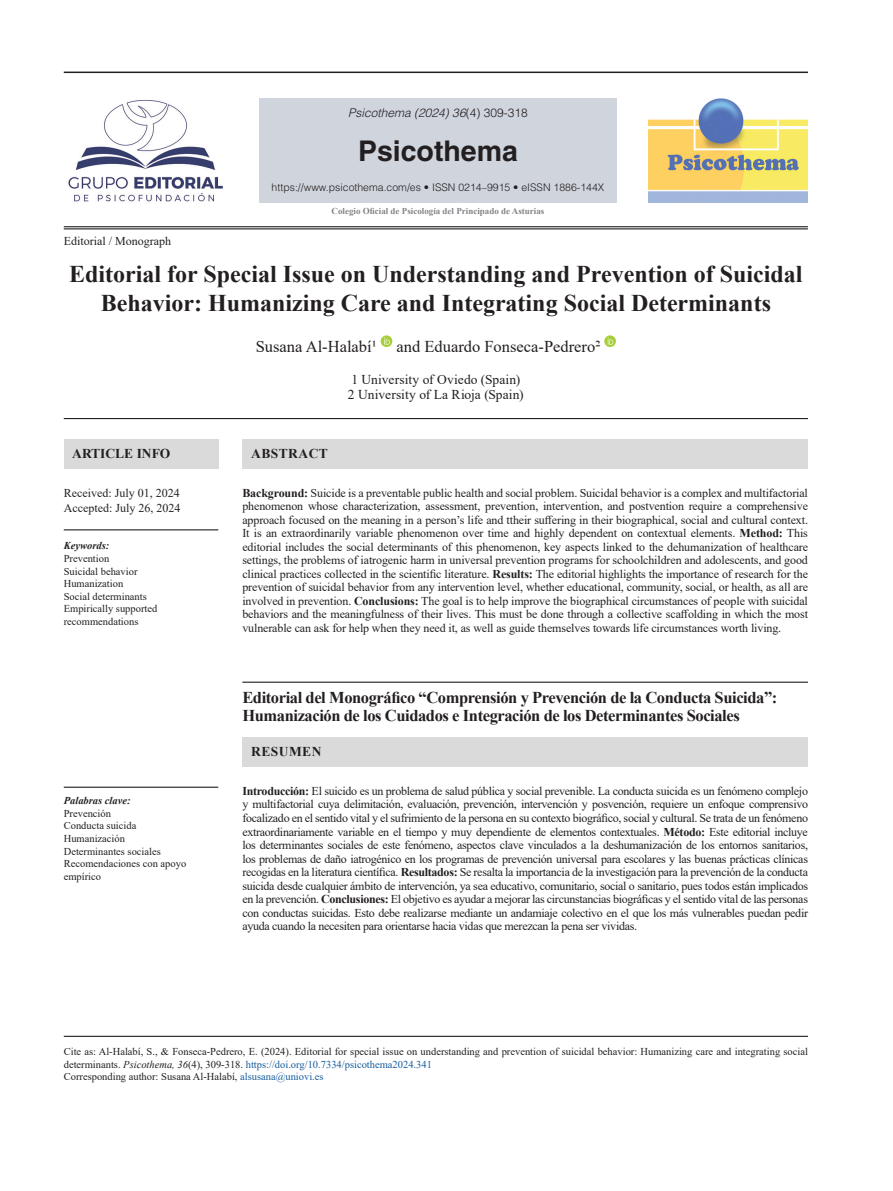
<style>
.page{position:relative;width:893px;height:1191px;background:#fff}
.page>*{position:absolute;margin:0;border:0;box-sizing:border-box;transform-origin:0 0}
.t1{font:700 28.5px "Helvetica LT Std";color:#231f20}
.TITULO{font:700 24px/28.8px "Times New Roman";color:#231f20;text-align:center}
.TITULO_2{font:700 16.5px/18px "Times New Roman";letter-spacing:-.025em;color:#231f20}
.AUTORES{font:16.5px "Times New Roman";color:#231f20}
.FILIACION{font:13.5px "Times New Roman";letter-spacing:.005em;color:#231f20}
.t2{font:700 13.5px "Times New Roman";letter-spacing:.035em;color:#231f20}
.t3{font:700 13.5px "Times New Roman";color:#231f20}
.Resumen{font:12px/13.5px "Times New Roman";letter-spacing:-.01em;color:#231f20;text-align:justify}
.Fechas_de_recepción{font:12px/15px "Times New Roman";color:#231f20}
.t4{font:italic 300 12px "Helvetica LT Std";color:#231f20}
.Palabras_clave{font:10.5px/12.6px "Times New Roman";color:#231f20}
.t5{font:300 10.5px "Helvetica LT Std";color:#231f20}
.Palabras_clave-2{font:italic 700 10.5px "Times New Roman";color:#231f20}
.t6{font:700 9px "Times New Roman";color:#808285}
.s1{font-style:normal}
.s2{font-weight:700}
.s3{font-style:italic}
.s4{color:#175d9e}
</style>
<div class="page">
<hr style="left:64px;top:418px;width:744px;height:1px;background:#231f20">
<hr style="left:64px;top:1035px;width:744px;height:2px;background:#231f20">
<hr style="left:64px;top:786px;width:154px;height:1px;background:#231f20">
<hr style="left:242px;top:681px;width:566px;height:2px;background:#231f20">
<hr style="left:64px;top:529px;width:154px;height:1px;background:#231f20">
<div style="left:242px;top:439px;width:566px;height:30px;background:#dadada"></div>
<div style="left:64px;top:439px;width:154px;height:30px;background:#dadada"></div>
<div style="left:381px;top:335px;width:11px;height:12px;background:#a6ce39;border-radius:50%"></div>
<svg style="left:384px;top:337px;width:6px;height:8px"></svg>
<svg style="left:604px;top:335px;width:12px;height:12px"></svg>
<svg style="left:608px;top:337px;width:5px;height:8px"></svg>
<hr style="left:64px;top:226px;width:744px;height:1px;background:#231f20">
<hr style="left:64px;top:72px;width:744px;height:1px;background:#231f20">
<hr style="left:64px;top:228px;width:744px;height:1px;background:#231f20">
<div style="left:259px;top:98px;width:358px;height:105px;background:#d0d4dd"></div>
<img style="left:68px;top:100px;width:155px;height:102px">
<img style="left:648px;top:98px;width:160px;height:105px">
<div style="left:242px;top:737px;width:566px;height:29px;background:#dadada"></div>
<p class="t4" style="left:348px;top:105px;width:181px">Psicothema (2024) 36<span class="s1">(4) 309-318</span></p>
<p class="t1" style="left:358px;top:133px;width:161px">Psicothema</p>
<p class="t5" style="left:272px;top:181px;width:334px">https://www.psicothema.com/es • ISSN 0214–9915 • eISSN 1886-144X</p>
<p class="Resumen" style="left:64px;top:234px;width:109px">Editorial / Monograph</p>
<p class="t6" style="left:332px;top:205px;width:214px">Colegio Oficial de Psicología del Principado de Asturias</p>
<p class="TITULO" style="left:69px;top:259px;width:735px">Editorial for Special Issue on Understanding and Prevention of Suicidal<br>Behavior: Humanizing Care and Integrating Social Determinants</p>
<p class="AUTORES" style="left:256px;top:334px;width:346px">Susana Al-Halabí1 and Eduardo Fonseca-Pedrero2</p>
<p class="FILIACION" style="left:351px;top:370px;width:171px">1 University of Oviedo (Spain)</p>
<p class="FILIACION" style="left:348px;top:385px;width:177px">2 University of La Rioja (Spain)</p>
<p class="t3" style="left:72px;top:444px;width:100px">ARTICLE INFO</p>
<p class="Fechas_de_recepción" style="left:64px;top:485px;width:118px">Received: July 01, 2024<br>Accepted: July 26, 2024</p>
<p class="Palabras_clave-2" style="left:64px;top:538px;width:47px">Keywords:</p>
<p class="Palabras_clave" style="left:64px;top:552px;width:47px">Prevention</p>
<p class="Palabras_clave" style="left:64px;top:564px;width:75px">Suicidal behavior</p>
<p class="Palabras_clave" style="left:64px;top:577px;width:61px">Humanization</p>
<p class="Palabras_clave" style="left:64px;top:589px;width:85px">Social determinants</p>
<p class="Palabras_clave" style="left:64px;top:602px;width:95px">Empirically supported recommendations</p>
<p class="Palabras_clave-2" style="left:64px;top:793px;width:68px">Palabras clave:</p>
<p class="Palabras_clave" style="left:64px;top:806px;width:49px">Prevención</p>
<p class="Palabras_clave" style="left:64px;top:819px;width:74px">Conducta suicida</p>
<p class="Palabras_clave" style="left:64px;top:832px;width:63px">Humanización</p>
<p class="Palabras_clave" style="left:64px;top:844px;width:99px">Determinantes sociales</p>
<p class="Palabras_clave" style="left:64px;top:857px;width:124px">Recomendaciones con apoyo empírico</p>
<p class="t2" style="left:251px;top:444px;width:78px">ABSTRACT</p>
<p class="Resumen" style="left:242px;top:486px;width:567px"><span class="s2">Background:</span> Suicide is a preventable public health and social problem. Suicidal behavior is a complex and multifactorial phenomenon whose characterization, assessment, prevention, intervention, and postvention require a comprehensive approach focused on the meaning in a person’s life and ttheir suffering in their biographical, social and cultural context.<br>It is an extraordinarily variable phenomenon over time and highly dependent on contextual elements. <span class="s2">Method:</span> This editorial includes the social determinants of this phenomenon, key aspects linked to the dehumanization of healthcare settings, the problems of iatrogenic harm in universal prevention programs for schoolchildren and adolescents, and good clinical practices collected in the scientific literature. <span class="s2">Results:</span> The editorial highlights the importance of research for the prevention of suicidal behavior from any intervention level, whether educational, community, social, or health, as all are involved in prevention. <span class="s2">Conclusions:</span> The goal is to help improve the biographical circumstances of people with suicidal behaviors and the meaningfulness of their lives. This must be done through a collective scaffolding in which the most vulnerable can ask for help when they need it, as well as guide themselves towards life circumstances worth living.</p>
<p class="TITULO_2" style="left:242px;top:687px;width:536px">Editorial del Monográfico “Comprensión y Prevención de la Conducta Suicida”:<br>Humanización de los Cuidados e Integración de los Determinantes Sociales</p>
<p class="t2" style="left:251px;top:742px;width:72px">RESUMEN</p>
<p class="Resumen" style="left:242px;top:784px;width:567px"><span class="s2">Introducción:</span> El suicido es un problema de salud pública y social prevenible. La conducta suicida es un fenómeno complejo y multifactorial cuya delimitación, evaluación, prevención, intervención y posvención, requiere un enfoque comprensivo focalizado en el sentido vital y el sufrimiento de la persona en su contexto biográfico, social y cultural. Se trata de un fenómeno extraordinariamente variable en el tiempo y muy dependiente de elementos contextuales. <span class="s2">Método:</span> Este editorial incluye los determinantes sociales de este fenómeno, aspectos clave vinculados a la deshumanización de los entornos sanitarios, los problemas de daño iatrogénico en los programas de prevención universal para escolares y las buenas prácticas clínicas recogidas en la literatura científica. <span class="s2">Resultados:</span> Se resalta la importancia de la investigación para la prevención de la conducta suicida desde cualquier ámbito de intervención, ya sea educativo, comunitario, social o sanitario, pues todos están implicados en la prevención. <span class="s2">Conclusiones:</span> El objetivo es ayudar a mejorar las circunstancias biográficas y el sentido vital de las personas con conductas suicidas. Esto debe realizarse mediante un andamiaje colectivo en el que los más vulnerables puedan pedir ayuda cuando la necesiten para orientarse hacia vidas que merezcan la pena ser vividas.</p>
<p class="Palabras_clave" style="left:64px;top:1045px;width:746px">Cite as: Al-Halabí, S., &amp; Fonseca-Pedrero, E. (2024). Editorial for special issue on understanding and prevention of suicidal behavior: Humanizing care and integrating social determinants. <span class="s3">Psicothema, 36</span>(4), 309-318. <span class="s4">https://doi.org/10.7334/psicothema2024.341</span></p>
<p class="Palabras_clave" style="left:64px;top:1070px;width:261px">Corresponding author: Susana Al-Halabí, <span class="s4">alsusana@uniovi.es</span></p>
</div>
